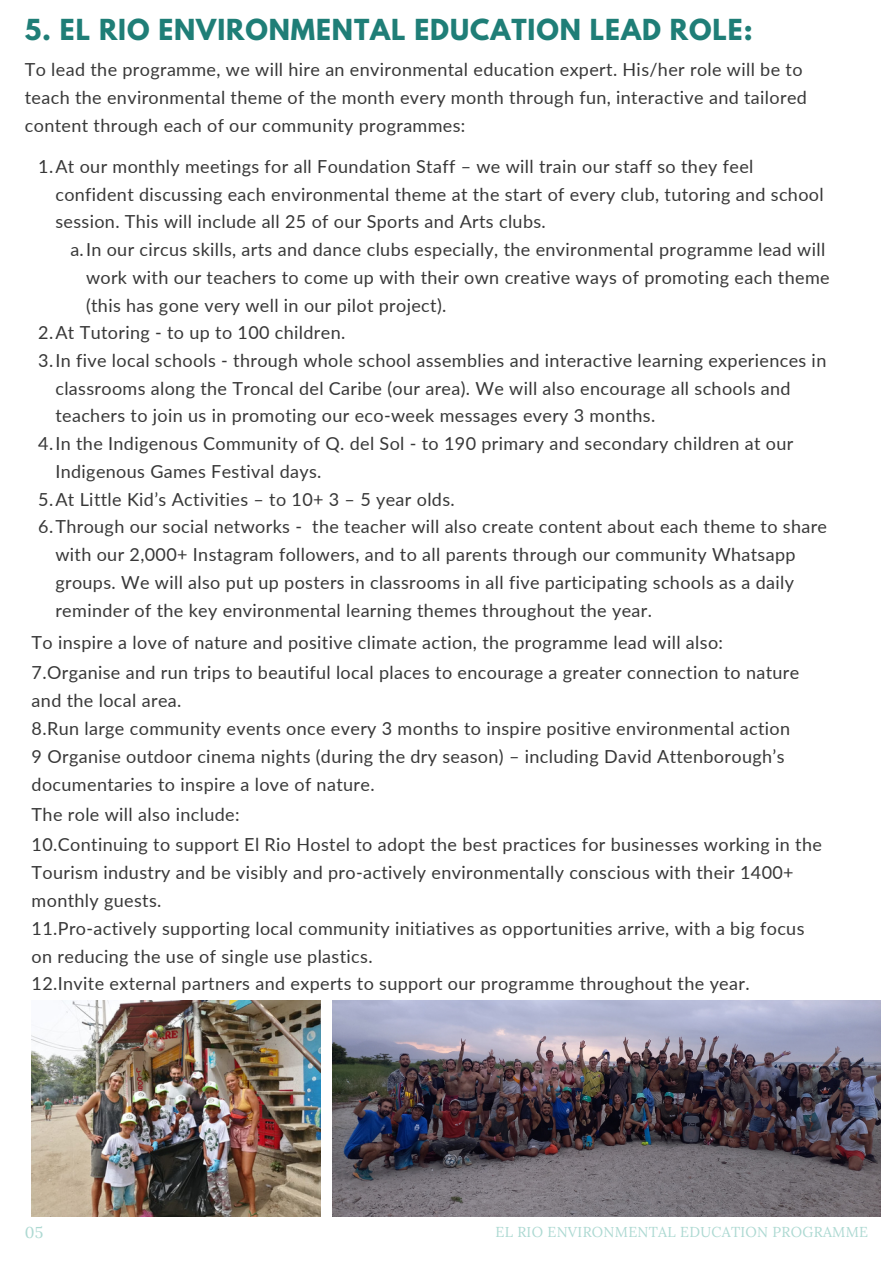
<style>
.page{position:relative;width:893px;height:1264px;background:#fff}
.page>*{position:absolute;margin:0;border:0;box-sizing:border-box;transform-origin:0 0}
.t1{font:700 25.65px "League Spartan";letter-spacing:.035em;color:#1f7e77}
.t2{font:18px/27.8px "Lato";letter-spacing:.02em;color:#383838}
.t3{font:15.75px "Lora";color:#add9d2}
.t4{font:14.4px "Lora";letter-spacing:.02em;color:#add9d2}
</style>
<div class="page">
<img style="left:32px;top:1000px;width:289px;height:216px">
<img style="left:333px;top:1000px;width:547px;height:216px">
<p class="t1" style="left:25px;top:17px;width:729px">5. EL RIO ENVIRONMENTAL EDUCATION LEAD ROLE:</p>
<p class="t2" style="left:25px;top:55px;width:783px">To lead the programme, we will hire an environmental education expert. His/her role will be to teach the environmental theme of the month every month through fun, interactive and tailored content through each of our community programmes:</p>
<p class="t2" style="left:55px;top:152px;width:769px;text-indent:-17px">1.At our monthly meetings for all Foundation Staff – we will train our staff so they feel confident discussing each environmental theme at the start of every club, tutoring and school session. This will include all 25 of our Sports and Arts clubs.</p>
<p class="t2" style="left:86px;top:235px;width:745px;text-indent:-16px">a.In our circus skills, arts and dance clubs especially, the environmental programme lead will work with our teachers to come up with their own creative ways of promoting each theme (this has gone very well in our pilot project).</p>
<p class="t2" style="left:38px;top:318px;width:308px">2.At Tutoring - to up to 100 children.</p>
<p class="t2" style="left:55px;top:346px;width:772px;text-indent:-17px">3.In five local schools - through whole school assemblies and interactive learning experiences in classrooms along the Troncal del Caribe (our area). We will also encourage all schools and teachers to join us in promoting our eco-week messages every 3 months.</p>
<p class="t2" style="left:55px;top:429px;width:739px;text-indent:-17px">4.In the Indigenous Community of Q. del Sol - to 190 primary and secondary children at our<br>Indigenous Games Festival days.</p>
<p class="t2" style="left:38px;top:485px;width:418px">5.At Little Kid’s Activities – to 10+ 3 – 5 year olds.</p>
<p class="t2" style="left:55px;top:512px;width:773px;text-indent:-17px">6.Through our social networks - the teacher will also create content about each theme to share with our 2,000+ Instagram followers, and to all parents through our community Whatsapp groups. We will also put up posters in classrooms in all five participating schools as a daily reminder of the key environmental learning themes throughout the year.</p>
<p class="t2" style="left:32px;top:628px;width:693px">To inspire a love of nature and positive climate action, the programme lead will also:</p>
<p class="t2" style="left:32px;top:658px;width:769px">7.Organise and run trips to beautiful local places to encourage a greater connection to nature and the local area.</p>
<p class="t2" style="left:32px;top:714px;width:760px">8.Run large community events once every 3 months to inspire positive environmental action</p>
<p class="t2" style="left:32px;top:741px;width:754px">9 Organise outdoor cinema nights (during the dry season) – including David Attenborough’s documentaries to inspire a love of nature.</p>
<p class="t2" style="left:32px;top:800px;width:209px">The role will also include:</p>
<p class="t2" style="left:32px;top:830px;width:791px">10.Continuing to support El Rio Hostel to adopt the best practices for businesses working in the<br>Tourism industry and be visibly and pro-actively environmentally conscious with their 1400+ monthly guests.</p>
<p class="t2" style="left:32px;top:913px;width:774px">11.Pro-actively supporting local community initiatives as opportunities arrive, with a big focus on reducing the use of single use plastics.</p>
<p class="t2" style="left:32px;top:969px;width:719px">12.Invite external partners and experts to support our programme throughout the year.</p>
<p class="t3" style="left:25px;top:1222px;width:20px">05</p>
<p class="t4" style="left:495px;top:1222px;width:374px">EL RIO ENVIRONMENTAL EDUCATION PROGRAMME</p>
</div>
